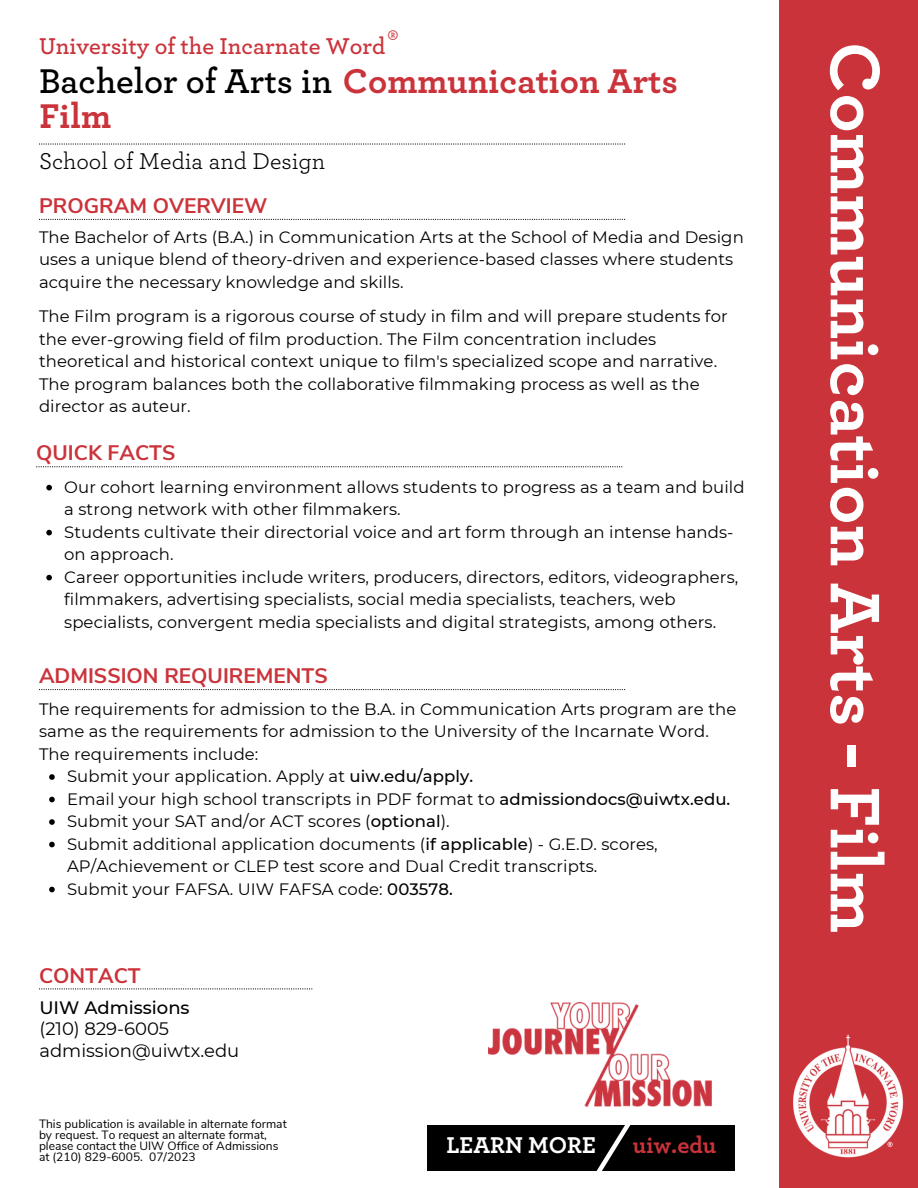
<style>
.page{position:relative;width:918px;height:1188px;background:#fff}
.page>*{position:absolute;margin:0;border:0;box-sizing:border-box;transform-origin:0 0}
.t1{font:700 73.5px "Archer Pro";color:#fff}
.t2{font:700 36px "Archer Pro";color:#cb333b}
.t3{font:27px "Archer Pro";color:#cb333b}
.t4{font:600 24px "Archer Pro";color:#cb333b}
.t5{font:24px "Archer Pro";color:#000}
.t6{font:700 24px "Archer Pro";color:#fff}
.t7{font:700 24px "Archer Pro";color:#cb333b}
.t8{font:700 21px "Nunito Sans";color:#cb333b}
.t9{font:18px "Montserrat";color:#000}
.t10{font:500 18px "Montserrat";color:#000}
.t11{font:16.5px/22.5px "Montserrat";letter-spacing:.005em;color:#000}
.t12{font:12px "Nunito Sans";color:#000}
.s1{font-weight:600;color:#000}
.s2{font-weight:500}
</style>
<div class="page">
<div style="left:779px;top:0;width:139px;height:1188px;background:#cb333b"></div>
<img style="left:793px;top:1034px;width:111px;height:124px">
<svg style="left:39px;top:143px;width:586px;height:2px"></svg>
<svg style="left:39px;top:219px;width:586px;height:1px"></svg>
<svg style="left:39px;top:988px;width:273px;height:1px"></svg>
<svg style="left:36px;top:466px;width:586px;height:1px"></svg>
<svg style="left:46px;top:485px;width:6px;height:5px"></svg>
<svg style="left:46px;top:530px;width:6px;height:5px"></svg>
<svg style="left:46px;top:575px;width:6px;height:5px"></svg>
<svg style="left:39px;top:689px;width:586px;height:1px"></svg>
<svg style="left:49px;top:774px;width:6px;height:6px"></svg>
<svg style="left:49px;top:797px;width:6px;height:5px"></svg>
<svg style="left:49px;top:819px;width:6px;height:6px"></svg>
<svg style="left:49px;top:842px;width:6px;height:5px"></svg>
<svg style="left:49px;top:887px;width:6px;height:5px"></svg>
<img style="left:488px;top:1003px;width:223px;height:103px">
<div style="left:427px;top:1125px;width:308px;height:46px;background:#000"></div>
<svg style="left:596px;top:1125px;width:35px;height:46px"></svg>
<p class="t3" style="left:388px;top:28px;width:12px">®</p>
<p class="t4" style="left:39px;top:35px;width:348px">University of the Incarnate Word</p>
<p class="t2" style="left:39px;top:64px;width:641px"><span class="s1">Bachelor of Arts in</span> Communication Arts</p>
<p class="t2" style="left:39px;top:99px;width:73px">Film</p>
<p class="t5" style="left:39px;top:150px;width:288px">School of Media and Design</p>
<p class="t8" style="left:39px;top:192px;width:230px">PROGRAM OVERVIEW</p>
<p class="t11" style="left:39px;top:226px;width:706px">The Bachelor of Arts (B.A.) in Communication Arts at the School of Media and Design uses a unique blend of theory-driven and experience-based classes where students acquire the necessary knowledge and skills.</p>
<p class="t11" style="left:39px;top:305px;width:690px">The Film program is a rigorous course of study in film and will prepare students for the ever-growing field of film production. The Film concentration includes theoretical and historical context unique to film's specialized scope and narrative.<br>The program balances both the collaborative filmmaking process as well as the director as auteur.</p>
<p class="t8" style="left:36px;top:439px;width:141px">QUICK FACTS</p>
<p class="t11" style="left:64px;top:476px;width:682px">Our cohort learning environment allows students to progress as a team and build a strong network with other filmmakers.</p>
<p class="t11" style="left:64px;top:521px;width:671px">Students cultivate their directorial voice and art form through an intense hands&shy;on approach.</p>
<p class="t11" style="left:64px;top:566px;width:676px">Career opportunities include writers, producers, directors, editors, videographers, filmmakers, advertising specialists, social media specialists, teachers, web specialists, convergent media specialists and digital strategists, among others.</p>
<p class="t8" style="left:39px;top:662px;width:290px">ADMISSION REQUIREMENTS</p>
<p class="t11" style="left:39px;top:697px;width:699px">The requirements for admission to the B.A. in Communication Arts program are the same as the requirements for admission to the University of the Incarnate Word.<br>The requirements include:</p>
<p class="t11" style="left:67px;top:765px;width:408px">Submit your application. Apply at <span class="s2">uiw.edu/apply.</span></p>
<p class="t11" style="left:67px;top:787px;width:665px">Email your high school transcripts in PDF format to <span class="s2">admissiondocs@uiwtx.edu.</span></p>
<p class="t11" style="left:67px;top:810px;width:384px">Submit your SAT and/or ACT scores (<span class="s2">optional</span>).</p>
<p class="t11" style="left:67px;top:832px;width:592px">Submit additional application documents (<span class="s2">if applicable</span>) - G.E.D. scores,<br>AP/Achievement or CLEP test score and Dual Credit transcripts.</p>
<p class="t11" style="left:67px;top:877px;width:387px">Submit your FAFSA. UIW FAFSA code: <span class="s2">003578.</span></p>
<p class="t8" style="left:39px;top:961px;width:103px">CONTACT</p>
<p class="t10" style="left:39px;top:996px;width:152px">UIW Admissions</p>
<p class="t9" style="left:39px;top:1018px;width:131px">(210) 829-6005</p>
<p class="t9" style="left:39px;top:1039px;width:201px">admission@uiwtx.edu</p>
<p class="t12" style="left:39px;top:1116px;width:249px">This publication is available in alternate format</p>
<p class="t12" style="left:39px;top:1127px;width:229px">by request. To request an alternate format,</p>
<p class="t12" style="left:39px;top:1138px;width:241px">please contact the UIW Office of Admissions</p>
<p class="t12" style="left:39px;top:1149px;width:158px">at (210) 829-6005. 07/2023</p>
<p class="t6" style="left:446px;top:1134px;width:151px">LEARN MORE</p>
<p class="t7" style="left:633px;top:1134px;width:85px">uiw.edu</p>
<p class="t1" style="left:890px;top:42px;width:893px;rotate:90deg">Communication Arts - Film</p>
</div>
